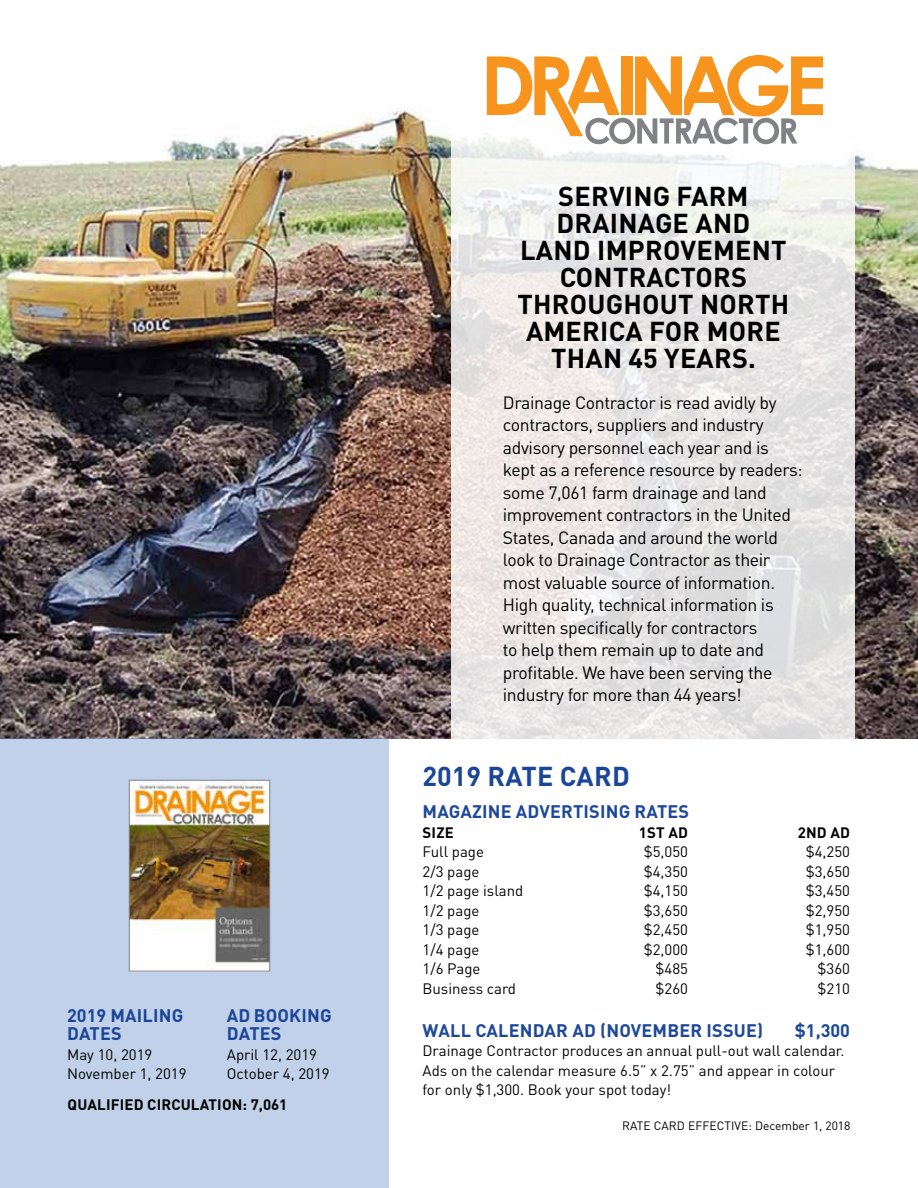
<style>
.page{position:relative;width:918px;height:1188px;background:#fff}
.page>*{position:absolute;margin:0;border:0;box-sizing:border-box;transform-origin:0 0}
.t1{font:700 27px/27px "DIN Pro";letter-spacing:.01em;color:#000;text-align:center}
.t2{font:700 27px "DIN Pro";color:#1b4698}
.t3{font:700 18px/18px "DIN Pro";letter-spacing:.01em;color:#1b4698}
.t4{font:17.7px/22.5px "DIN Pro";letter-spacing:-.02em;color:#000}
.t5{font:15px/19.5px "DIN Pro";color:#000}
.t6{font:700 15px "DIN Pro";letter-spacing:.01em;color:#000}
.t7{font:12px "DIN Pro";color:#000}
</style>
<div class="page">
<img style="left:0;top:110px;width:918px;height:629px">
<svg style="left:451px;top:56px;width:404px;height:683px;fill:#e9e6e5"></svg>
<div style="left:0;top:739px;width:389px;height:449px;background:#c1d1e9"></div>
<img style="left:131px;top:782px;width:137px;height:187px">
<div style="left:129px;top:780px;width:141px;height:191px;border:1px solid #808285"></div>
<svg style="left:487px;top:55px;width:336px;height:89px"></svg>
<p class="t3" style="left:67px;top:1006px;width:118px">2019 MAILING<br>DATES</p>
<p class="t5" style="left:67px;top:1044px;width:121px">May 10, 2019<br>November 1, 2019</p>
<p class="t3" style="left:227px;top:1006px;width:106px">AD BOOKING<br>DATES</p>
<p class="t5" style="left:227px;top:1044px;width:104px">April 12, 2019<br>October 4, 2019</p>
<p class="t6" style="left:68px;top:1095px;width:221px">QUALIFIED CIRCULATION: 7,061</p>
<h1 class="t1" style="left:518px;top:181px;width:273px">SERVING FARM<br>DRAINAGE AND<br>LAND IMPROVEMENT<br>CONTRACTORS<br>THROUGHOUT NORTH<br>AMERICA FOR MORE<br>THAN 45 YEARS.</h1>
<p class="t4" style="left:503px;top:390px;width:302px">Drainage Contractor is read avidly by contractors, suppliers and industry advisory personnel each year and is kept as a reference resource by readers: some 7,061 farm drainage and land improvement contractors in the United States, Canada and around the world look to Drainage Contractor as their most valuable source of information.<br>High quality, technical information is written specifically for contractors<br>to help them remain up to date and profitable. We have been serving the industry for more than 44 years!</p>
<h1 class="t2" style="left:423px;top:758px;width:209px">2019 RATE CARD</h1>
<p class="t3" style="left:423px;top:802px;width:268px">MAGAZINE ADVERTISING RATES</p>
<p class="t6" style="left:423px;top:822px;width:33px">SIZE</p>
<p class="t6" style="left:639px;top:822px;width:51px">1ST AD</p>
<p class="t6" style="left:798px;top:822px;width:54px">2ND AD</p>
<p class="t5" style="left:423px;top:841px;width:63px">Full page</p>
<p class="t5" style="left:644px;top:841px;width:46px">$5,050</p>
<p class="t5" style="left:806px;top:841px;width:46px">$4,250</p>
<p class="t5" style="left:423px;top:861px;width:58px">2/3 page</p>
<p class="t5" style="left:644px;top:861px;width:46px">$4,350</p>
<p class="t5" style="left:806px;top:861px;width:46px">$3,650</p>
<p class="t5" style="left:423px;top:880px;width:102px">1/2 page island</p>
<p class="t5" style="left:644px;top:880px;width:46px">$4,150</p>
<p class="t5" style="left:806px;top:880px;width:46px">$3,450</p>
<p class="t5" style="left:423px;top:900px;width:58px">1/2 page</p>
<p class="t5" style="left:644px;top:900px;width:46px">$3,650</p>
<p class="t5" style="left:806px;top:900px;width:46px">$2,950</p>
<p class="t5" style="left:423px;top:919px;width:58px">1/3 page</p>
<p class="t5" style="left:644px;top:919px;width:46px">$2,450</p>
<p class="t5" style="left:806px;top:919px;width:46px">$1,950</p>
<p class="t5" style="left:423px;top:939px;width:58px">1/4 page</p>
<p class="t5" style="left:644px;top:939px;width:46px">$2,000</p>
<p class="t5" style="left:806px;top:939px;width:46px">$1,600</p>
<p class="t5" style="left:423px;top:958px;width:60px">1/6 Page</p>
<p class="t5" style="left:656px;top:958px;width:34px">$485</p>
<p class="t5" style="left:818px;top:958px;width:34px">$360</p>
<p class="t5" style="left:423px;top:978px;width:95px">Business card</p>
<p class="t5" style="left:656px;top:978px;width:34px">$260</p>
<p class="t5" style="left:818px;top:978px;width:34px">$210</p>
<p class="t3" style="left:423px;top:1020px;width:342px">WALL CALENDAR AD (NOVEMBER ISSUE)</p>
<p class="t3" style="left:795px;top:1020px;width:57px">$1,300</p>
<p class="t5" style="left:423px;top:1040px;width:423px">Drainage Contractor produces an annual pull-out wall calendar.<br>Ads on the calendar measure 6.5” x 2.75” and appear in colour for only $1,300. Book your spot today!</p>
<p class="t7" style="left:622px;top:1117px;width:230px">RATE CARD EFFECTIVE: December 1, 2018</p>
</div>
